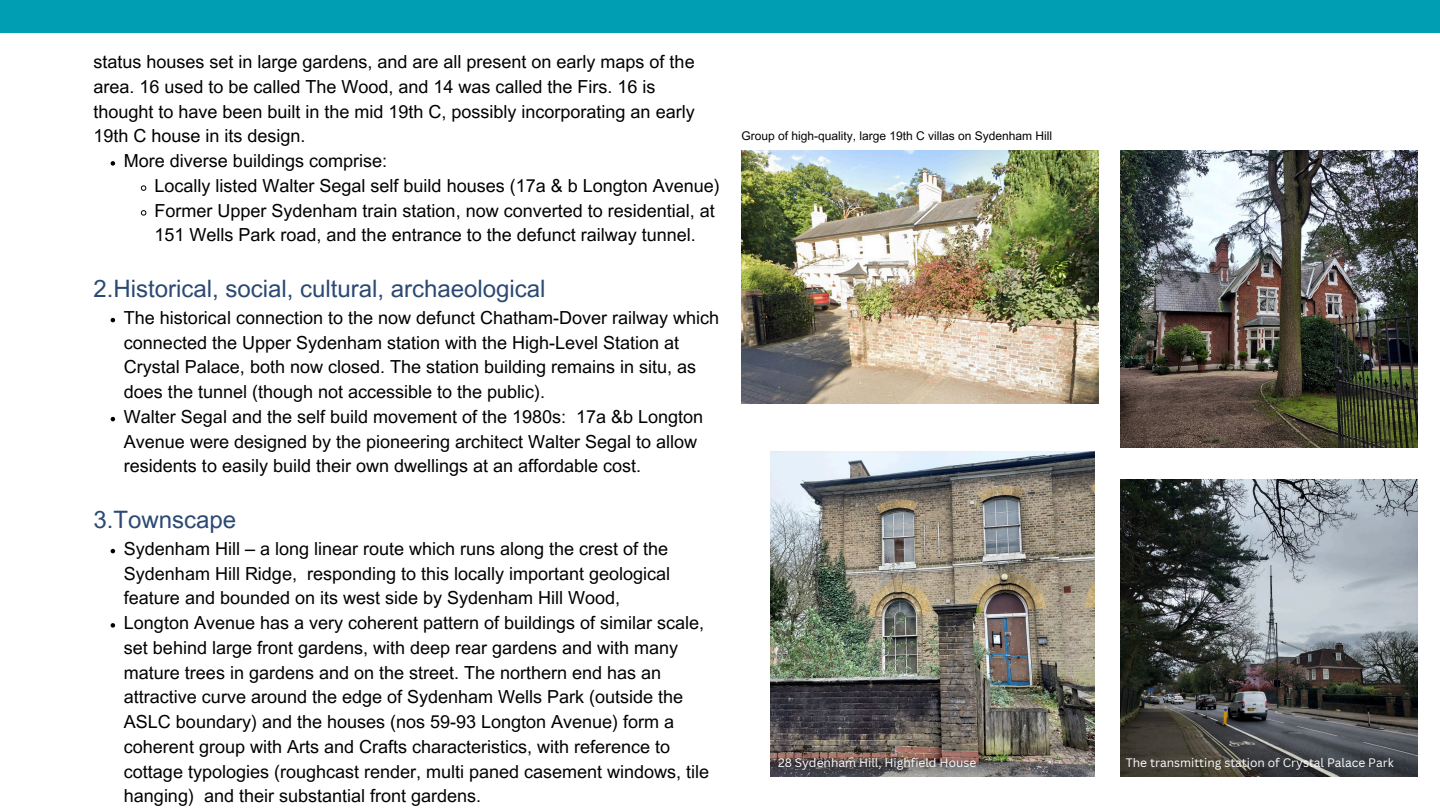
<style>
.page{position:relative;width:1440px;height:810px;background:#fff}
.page>*{position:absolute;margin:0;border:0;box-sizing:border-box;transform-origin:0 0}
.t1{font:24px "Arial MT Pro";color:#2b4972}
.t2{font:18px/24.8px "Arial MT Pro";color:#000}
.t3{font:12px "Canva Sans";color:#fff}
.t4{font:12px "Arial MT Pro";color:#000}
</style>
<div class="page">
<div style="left:0;top:0;width:1440px;height:33px;background:#009eb3"></div>
<img style="left:741px;top:150px;width:357px;height:253px">
<img style="left:770px;top:452px;width:325px;height:324px">
<img style="left:1120px;top:479px;width:297px;height:297px">
<img style="left:1120px;top:150px;width:297px;height:297px">
<svg style="left:111px;top:161px;width:4px;height:5px"></svg>
<svg style="left:140px;top:185px;width:7px;height:6px"></svg>
<svg style="left:140px;top:210px;width:7px;height:6px"></svg>
<svg style="left:111px;top:318px;width:4px;height:4px"></svg>
<svg style="left:111px;top:417px;width:4px;height:4px"></svg>
<svg style="left:111px;top:549px;width:4px;height:4px"></svg>
<svg style="left:111px;top:623px;width:4px;height:5px"></svg>
<h1 class="t2" style="left:93px;top:52px;width:603px">status houses set in large gardens, and are all present on early maps of the area. 16 used to be called The Wood, and 14 was called the Firs. 16 is thought to have been built in the mid 19th C, possibly incorporating an early 19th C house in its design.</h1>
<p class="t2" style="left:124px;top:151px;width:265px">More diverse buildings comprise:</p>
<p class="t2" style="left:155px;top:175px;width:567px">Locally listed Walter Segal self build houses (17a &amp; b Longton Avenue)</p>
<h1 class="t2" style="left:155px;top:200px;width:562px">Former Upper Sydenham train station, now converted to residential, at<br>151 Wells Park road, and the entrance to the defunct railway tunnel.</h1>
<p class="t1" style="left:93px;top:279px;width:454px">2.Historical, social, cultural, archaeological</p>
<p class="t2" style="left:124px;top:307px;width:597px">The historical connection to the now defunct Chatham-Dover railway which connected the Upper Sydenham station with the High-Level Station at Crystal Palace, both now closed. The station building remains in situ, as does the tunnel (though not accessible to the public).</p>
<p class="t2" style="left:124px;top:406px;width:581px">Walter Segal and the self build movement of the 1980s: 17a &amp;b Longton<br>Avenue were designed by the pioneering architect Walter Segal to allow residents to easily build their own dwellings at an affordable cost.</p>
<p class="t1" style="left:93px;top:510px;width:144px">3.Townscape</p>
<p class="t2" style="left:124px;top:538px;width:548px;text-align:justify">Sydenham Hill – a long linear route which runs along the crest of the Sydenham Hill Ridge, responding to this locally important geological feature and bounded on its west side by Sydenham Hill Wood,</p>
<p class="t2" style="left:124px;top:613px;width:587px">Longton Avenue has a very coherent pattern of buildings of similar scale, set behind large front gardens, with deep rear gardens and with many mature trees in gardens and on the street. The northern end has an attractive curve around the edge of Sydenham Wells Park (outside the ASLC boundary) and the houses (nos 59-93 Longton Avenue) form a coherent group with Arts and Crafts characteristics, with reference to cottage typologies (roughcast render, multi paned casement windows, tile hanging) and their substantial front gardens.</p>
<p class="t4" style="left:741px;top:132px;width:312px">Group of high-quality, large 19th C villas on Sydenham Hill</p>
<p class="t3" style="left:778px;top:754px;width:200px">28 Sydenham Hill, Highfield House</p>
<p class="t3" style="left:1126px;top:754px;width:269px">The transmitting station of Crystal Palace Park</p>
</div>
